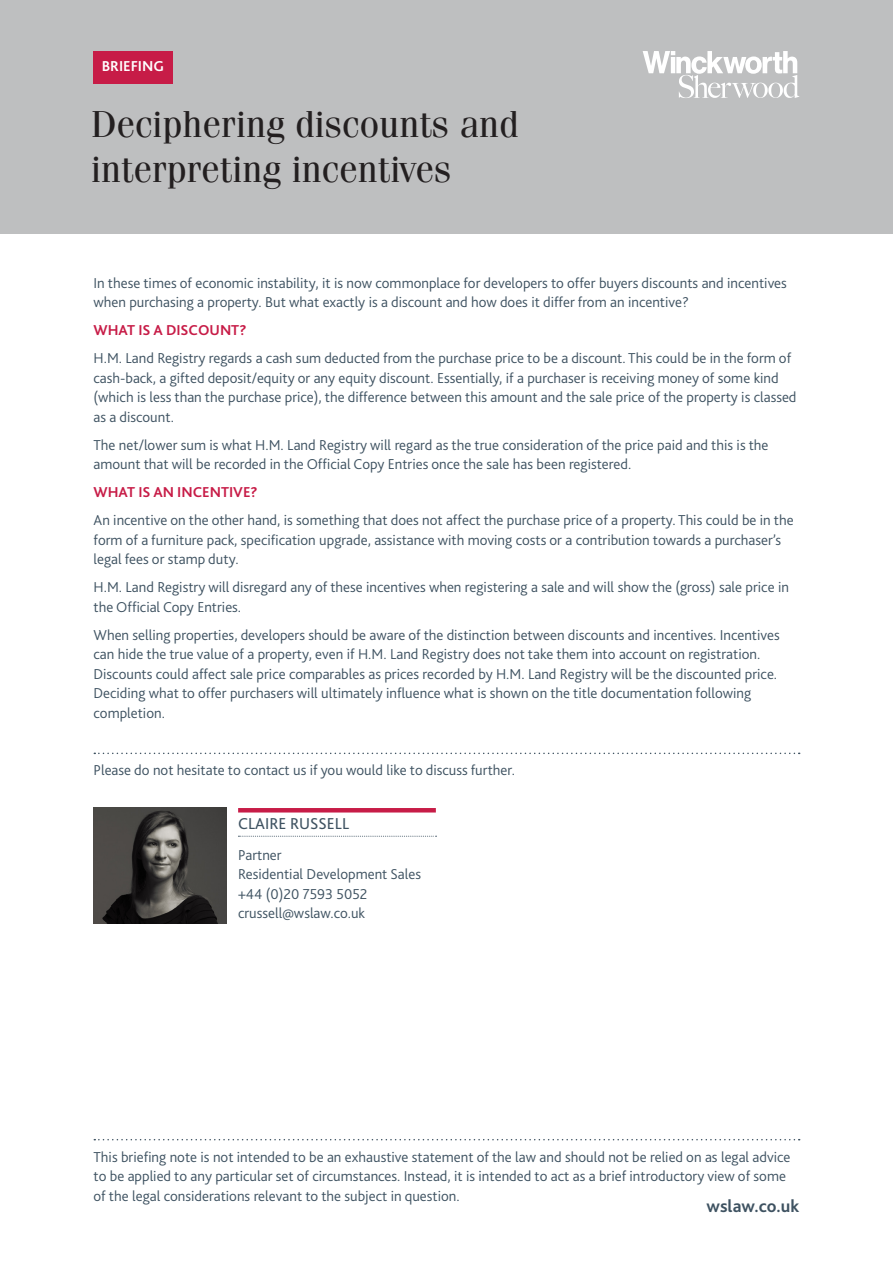
<style>
.page{position:relative;width:893px;height:1263px;background:#fff}
.page>*{position:absolute;margin:0;border:0;box-sizing:border-box;transform-origin:0 0}
.ARTICLE_TITLE{font:37.5px "Fenice Pro ITC";color:#231f20}
.t1{font:700 18px "Bliss";color:#3e5261}
.TEAM_Heading{font:16.5px "Bliss";color:#3e5261}
.BODY_COPY{font:300 15px/19.5px "Bliss";color:#3e5261}
.END_OF_ARTICLE{font:300 15px/19.5px "Bliss";color:#3e5261}
.TEAM_DETAILS{font:300 15px/19.5px "Bliss";color:#3e5261}
.BODY_COPY-2{font:700 15px "Bliss";color:#c71c47}
.BRIEFING{font:700 15px "Bliss";color:#fff}
</style>
<div class="page">
<div style="left:0;top:0;width:893px;height:233px;background:#bebfc0"></div>
<div style="left:93px;top:51px;width:80px;height:32px;background:#c71c47"></div>
<svg style="left:94px;top:753px;width:706px;height:1px"></svg>
<svg style="left:94px;top:1139px;width:706px;height:1px"></svg>
<hr style="left:238px;top:808px;width:198px;height:4px;background:#c71c47">
<svg style="left:238px;top:836px;width:199px;height:1px"></svg>
<img style="left:94px;top:808px;width:132px;height:116px">
<svg style="left:643px;top:51px;width:156px;height:47px"></svg>
<p class="BRIEFING" style="left:102px;top:57px;width:64px">BRIEFING</p>
<p class="ARTICLE_TITLE" style="left:91px;top:101px;width:429px">Deciphering discounts and</p>
<p class="ARTICLE_TITLE" style="left:91px;top:146px;width:362px">interpreting incentives</p>
<p class="BODY_COPY" style="left:94px;top:273px;width:695px">In these times of economic instability, it is now commonplace for developers to offer buyers discounts and incentives when purchasing a property. But what exactly is a discount and how does it differ from an incentive?</p>
<p class="BODY_COPY-2" style="left:94px;top:321px;width:155px">WHAT IS A DISCOUNT?</p>
<p class="BODY_COPY" style="left:94px;top:348px;width:704px">H.M. Land Registry regards a cash sum deducted from the purchase price to be a discount. This could be in the form of cash-back, a gifted deposit/equity or any equity discount. Essentially, if a purchaser is receiving money of some kind (which is less than the purchase price), the difference between this amount and the sale price of the property is classed as a discount.</p>
<p class="BODY_COPY" style="left:94px;top:435px;width:676px">The net/lower sum is what H.M. Land Registry will regard as the true consideration of the price paid and this is the amount that will be recorded in the Official Copy Entries once the sale has been registered.</p>
<p class="BODY_COPY-2" style="left:94px;top:483px;width:166px">WHAT IS AN INCENTIVE?</p>
<p class="BODY_COPY" style="left:94px;top:510px;width:702px">An incentive on the other hand, is something that does not affect the purchase price of a property. This could be in the form of a furniture pack, specification upgrade, assistance with moving costs or a contribution towards a purchaser’s legal fees or stamp duty.</p>
<p class="BODY_COPY" style="left:94px;top:577px;width:697px">H.M. Land Registry will disregard any of these incentives when registering a sale and will show the (gross) sale price in the Official Copy Entries.</p>
<p class="BODY_COPY" style="left:94px;top:625px;width:688px">When selling properties, developers should be aware of the distinction between discounts and incentives. Incentives can hide the true value of a property, even if H.M. Land Registry does not take them into account on registration.<br>Discounts could affect sale price comparables as prices recorded by H.M. Land Registry will be the discounted price.<br>Deciding what to offer purchasers will ultimately influence what is shown on the title documentation following completion.</p>
<p class="END_OF_ARTICLE" style="left:94px;top:761px;width:423px">Please do not hesitate to contact us if you would like to discuss further.</p>
<p class="TEAM_Heading" style="left:238px;top:813px;width:113px">CLAIRE RUSSELL</p>
<p class="TEAM_DETAILS" style="left:238px;top:845px;width:184px">Partner<br>Residential Development Sales +44 (0)20 7593 5052 crussell@wslaw.co.uk</p>
<p class="END_OF_ARTICLE" style="left:94px;top:1147px;width:698px">This briefing note is not intended to be an exhaustive statement of the law and should not be relied on as legal advice to be applied to any particular set of circumstances. Instead, it is intended to act as a brief introductory view of some of the legal considerations relevant to the subject in question.</p>
<p class="t1" style="left:707px;top:1195px;width:94px">wslaw.co.uk</p>
</div>
